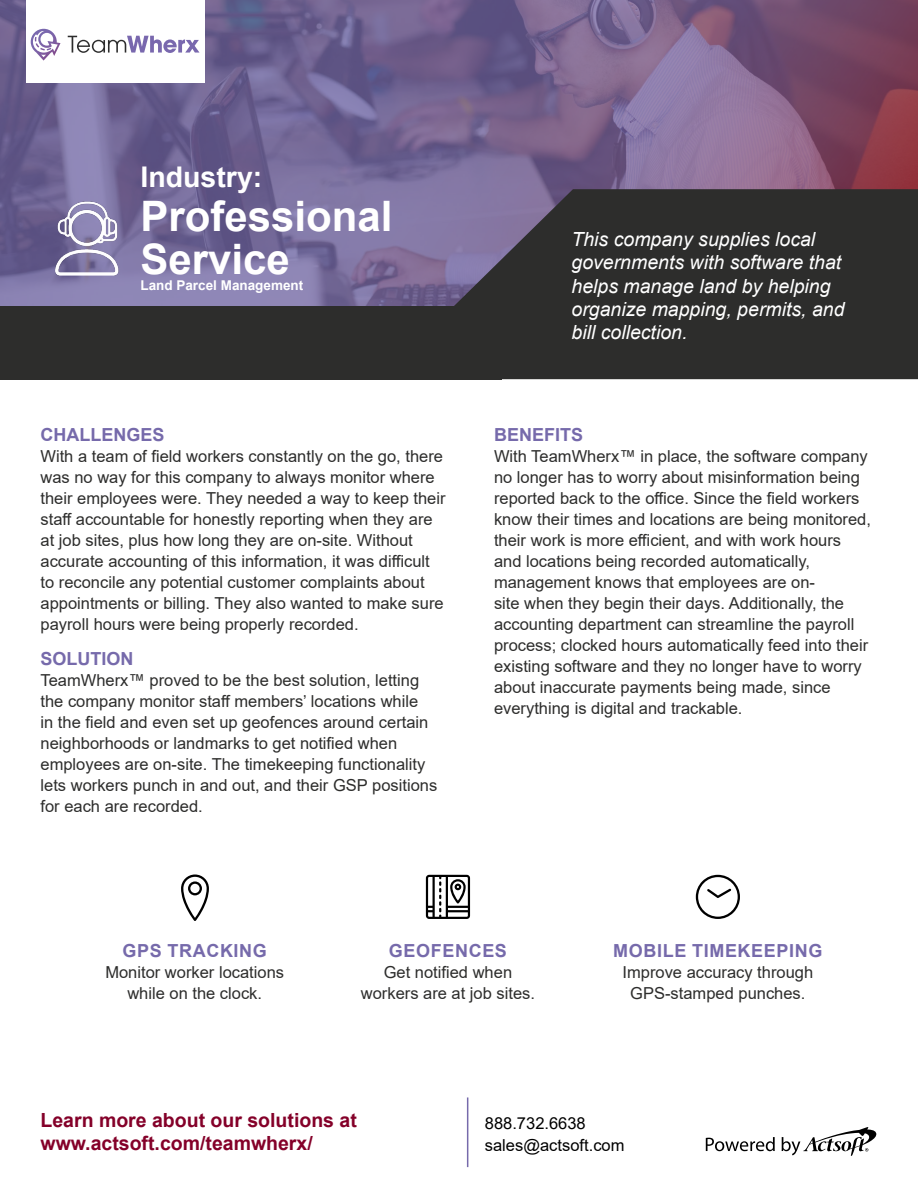
<style>
.page{position:relative;width:918px;height:1188px;background:#fff}
.page>*{position:absolute;margin:0;border:0;box-sizing:border-box;transform-origin:0 0}
.t1{font:700 42px/43.5px "Arial";color:#fff}
.t2{font:700 28.5px "Arial";color:#fff}
.t3{font:italic 19.5px/23.4px "Arial";color:#fff}
.t4{font:700 19.5px/23.4px "Arial";color:#840029}
.t5{font:700 18px "Arial";letter-spacing:.035em;color:#766aab}
.t6{font:700 18px "Arial";color:#766aab}
.t7{font:16.5px/21px "Arial";color:#2d2d2c}
.t8{font:16.5px/22.2px "Arial";color:#000}
.t9{font:700 13.5px "Arial";color:#fff}
</style>
<div class="page">
<hr style="left:467px;top:1097px;width:1px;height:70px;background:#766aab">
<svg style="left:706px;top:1137px;width:69px;height:14px"></svg>
<svg style="left:782px;top:1127px;width:94px;height:29px"></svg>
<svg style="left:0;top:0;width:918px;height:306px;background:#77638d"></svg>
<svg style="left:374px;top:189px;width:544px;height:190px;background:#3b3940"></svg>
<div style="left:26px;top:0;width:178px;height:82px;background:#fff"></div>
<svg style="left:696px;top:875px;width:44px;height:44px"></svg>
<img style="left:43px;top:189px;width:86px;height:99px">
<svg style="left:181px;top:874px;width:28px;height:47px"></svg>
<svg style="left:426px;top:875px;width:44px;height:44px"></svg>
<div style="left:0;top:306px;width:502px;height:73px;background:#2d2d2c"></div>
<svg style="left:31px;top:29px;width:30px;height:32px"></svg>
<svg style="left:68px;top:36px;width:132px;height:17px"></svg>
<h2 class="t2" style="left:140px;top:157px;width:123px">Industry:</h2>
<h1 class="t1" style="left:140px;top:194px;width:254px">Professional<br>Service</h1>
<p class="t9" style="left:140px;top:276px;width:164px">Land Parcel Management</p>
<p class="t6" style="left:40px;top:422px;width:126px">CHALLENGES</p>
<p class="t7" style="left:40px;top:445px;width:407px">With a team of field workers constantly on the go, there was no way for this company to always monitor where their employees were. They needed a way to keep their staff accountable for honestly reporting when they are at job sites, plus how long they are on-site. Without accurate accounting of this information, it was difficult to reconcile any potential customer complaints about appointments or billing. They also wanted to make sure payroll hours were being properly recorded.</p>
<p class="t6" style="left:40px;top:646px;width:95px">SOLUTION</p>
<p class="t7" style="left:40px;top:670px;width:398px">TeamWherx™ proved to be the best solution, letting the company monitor staff members’ locations while<br>in the field and even set up geofences around certain neighborhoods or landmarks to get notified when employees are on-site. The timekeeping functionality lets workers punch in and out, and their GSP positions for each are recorded.</p>
<p class="t3" style="left:572px;top:227px;width:275px">This company supplies local governments with software that helps manage land by helping organize mapping, permits, and bill collection.</p>
<p class="t6" style="left:494px;top:422px;width:91px">BENEFITS</p>
<p class="t7" style="left:494px;top:445px;width:378px">With TeamWherx™ in place, the software company no longer has to worry about misinformation being reported back to the office. Since the field workers know their times and locations are being monitored, their work is more efficient, and with work hours and locations being recorded automatically, management knows that employees are on-<br>site when they begin their days. Additionally, the accounting department can streamline the payroll process; clocked hours automatically feed into their existing software and they no longer have to worry about inaccurate payments being made, since everything is digital and trackable.</p>
<p class="t5" style="left:123px;top:938px;width:146px">GPS TRACKING</p>
<p class="t7" style="left:105px;top:962px;width:180px;text-align:center">Monitor worker locations while on the clock.</p>
<p class="t5" style="left:389px;top:938px;width:120px">GEOFENCES</p>
<p class="t7" style="left:361px;top:962px;width:176px;text-align:center">Get notified when workers are at job sites.</p>
<p class="t5" style="left:613px;top:938px;width:211px">MOBILE TIMEKEEPING</p>
<p class="t7" style="left:623px;top:962px;width:192px;text-align:center">Improve accuracy through<br>GPS-stamped punches.</p>
<p class="t4" style="left:40px;top:1109px;width:318px">Learn more about our solutions at www.actsoft.com/teamwherx/</p>
<p class="t8" style="left:485px;top:1112px;width:141px">888.732.6638 sales@actsoft.com</p>
</div>
